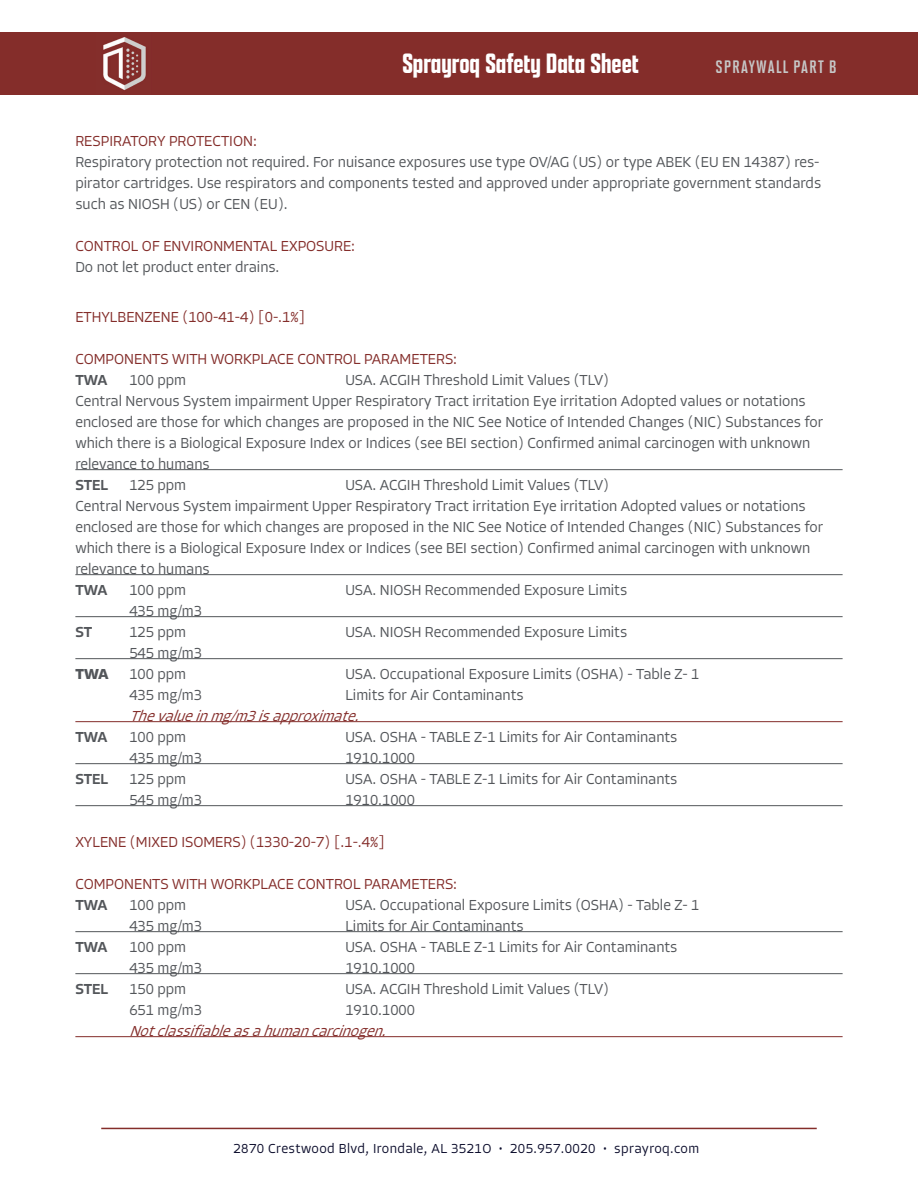
<style>
.page{position:relative;width:918px;height:1188px;background:#fff}
.page>*{position:absolute;margin:0;border:0;box-sizing:border-box;transform-origin:0 0}
.t1{font:600 30px "Apotek Comp";color:#fff}
.t2{font:700 18px "Solano Gothic Pro MVB";letter-spacing:.06em;color:#c6c7c7}
.t3{font:300 15px/21px "Allotrope";color:#53565a}
.t4{font:300 15px "Allotrope";color:#842d2a}
.t5{font:italic 300 15px "Allotrope";color:#842d2a}
.t6{font:500 15px "Allotrope";color:#53565a}
.t7{font:700 15px "Allotrope";color:#53565a}
.t8{font:300 13.5px "Allotrope";letter-spacing:.03em;color:#0c0d2c}
</style>
<div class="page">
<hr style="left:101px;top:1128px;width:716px;height:1px;background:#842d2a">
<div style="left:0;top:33px;width:918px;height:62px;background:#842d2a"></div>
<img style="left:103px;top:37px;width:43px;height:53px">
<hr style="left:75px;top:469px;width:768px;height:1px;background:#53565a">
<hr style="left:75px;top:574px;width:768px;height:1px;background:#53565a">
<hr style="left:75px;top:616px;width:768px;height:1px;background:#53565a">
<hr style="left:75px;top:658px;width:768px;height:1px;background:#53565a">
<hr style="left:75px;top:721px;width:768px;height:1px;background:#842d2a">
<hr style="left:75px;top:763px;width:768px;height:1px;background:#53565a">
<hr style="left:75px;top:805px;width:768px;height:1px;background:#53565a">
<hr style="left:75px;top:931px;width:768px;height:1px;background:#53565a">
<hr style="left:75px;top:973px;width:768px;height:1px;background:#53565a">
<hr style="left:75px;top:1036px;width:768px;height:1px;background:#842d2a">
<h1 class="t1" style="left:402px;top:45px;width:238px">Sprayroq Safety Data Sheet</h1>
<p class="t2" style="left:715px;top:55px;width:123px">SPRAYWALL PART B</p>
<p class="t4" style="left:75px;top:131px;width:183px">RESPIRATORY PROTECTION:</p>
<p class="t3" style="left:75px;top:152px;width:747px;text-align:justify">Respiratory protection not required. For nuisance exposures use type OV/AG (US) or type ABEK (EU EN 14387) res&shy;pirator cartridges. Use respirators and components tested and approved under appropriate government standards such as NIOSH (US) or CEN (EU).</p>
<p class="t4" style="left:75px;top:236px;width:281px">CONTROL OF ENVIRONMENTAL EXPOSURE:</p>
<p class="t3" style="left:75px;top:257px;width:206px">Do not let product enter drains.</p>
<p class="t4" style="left:75px;top:307px;width:232px">ETHYLBENZENE (100-41-4) [0-.1%]</p>
<p class="t4" style="left:75px;top:349px;width:383px">COMPONENTS WITH WORKPLACE CONTROL PARAMETERS:</p>
<p class="t6" style="left:75px;top:370px;width:33px">TWA</p>
<p class="t3" style="left:129px;top:370px;width:58px">100 ppm</p>
<p class="t3" style="left:75px;top:370px;width:750px;text-indent:270px">USA. ACGIH Threshold Limit Values (TLV)<br>Central Nervous System impairment Upper Respiratory Tract irritation Eye irritation Adopted values or notations enclosed are those for which changes are proposed in the NIC See Notice of Intended Changes (NIC) Substances for which there is a Biological Exposure Index or Indices (see BEI section) Confirmed animal carcinogen with unknown relevance to humans</p>
<p class="t6" style="left:75px;top:475px;width:34px">STEL</p>
<p class="t3" style="left:129px;top:475px;width:58px">125 ppm</p>
<p class="t3" style="left:75px;top:475px;width:750px;text-indent:270px">USA. ACGIH Threshold Limit Values (TLV)<br>Central Nervous System impairment Upper Respiratory Tract irritation Eye irritation Adopted values or notations enclosed are those for which changes are proposed in the NIC See Notice of Intended Changes (NIC) Substances for which there is a Biological Exposure Index or Indices (see BEI section) Confirmed animal carcinogen with unknown relevance to humans</p>
<p class="t6" style="left:75px;top:580px;width:33px">TWA</p>
<p class="t3" style="left:129px;top:580px;width:58px">100 ppm</p>
<p class="t3" style="left:345px;top:580px;width:283px">USA. NIOSH Recommended Exposure Limits</p>
<p class="t3" style="left:129px;top:601px;width:74px">435 mg/m3</p>
<p class="t6" style="left:75px;top:622px;width:18px">ST</p>
<p class="t3" style="left:129px;top:622px;width:58px">125 ppm</p>
<p class="t3" style="left:345px;top:622px;width:283px">USA. NIOSH Recommended Exposure Limits</p>
<p class="t3" style="left:129px;top:643px;width:74px">545 mg/m3</p>
<p class="t7" style="left:75px;top:664px;width:35px">TWA</p>
<p class="t3" style="left:129px;top:664px;width:58px">100 ppm</p>
<p class="t3" style="left:345px;top:664px;width:355px">USA. Occupational Exposure Limits (OSHA) - Table Z- 1</p>
<p class="t3" style="left:129px;top:685px;width:74px">435 mg/m3</p>
<p class="t3" style="left:345px;top:685px;width:180px">Limits for Air Contaminants</p>
<p class="t5" style="left:129px;top:706px;width:238px">Thevalueinmg/m3isapproximate.</p>
<p class="t6" style="left:75px;top:727px;width:33px">TWA</p>
<p class="t3" style="left:129px;top:727px;width:58px">100 ppm</p>
<p class="t3" style="left:345px;top:727px;width:334px">USA. OSHA - TABLE Z-1 Limits for Air Contaminants</p>
<p class="t3" style="left:129px;top:748px;width:74px">435 mg/m3</p>
<p class="t3" style="left:345px;top:748px;width:71px">1910.1000</p>
<p class="t6" style="left:75px;top:769px;width:34px">STEL</p>
<p class="t3" style="left:129px;top:769px;width:58px">125 ppm</p>
<p class="t3" style="left:345px;top:769px;width:334px">USA. OSHA - TABLE Z-1 Limits for Air Contaminants</p>
<p class="t3" style="left:129px;top:790px;width:74px">545 mg/m3</p>
<p class="t3" style="left:345px;top:790px;width:71px">1910.1000</p>
<p class="t4" style="left:75px;top:832px;width:311px">XYLENE (MIXED ISOMERS) (1330-20-7) [.1-.4%]</p>
<p class="t4" style="left:75px;top:874px;width:383px">COMPONENTS WITH WORKPLACE CONTROL PARAMETERS:</p>
<p class="t6" style="left:75px;top:895px;width:33px">TWA</p>
<p class="t3" style="left:129px;top:895px;width:58px">100 ppm</p>
<p class="t3" style="left:345px;top:895px;width:355px">USA. Occupational Exposure Limits (OSHA) - Table Z- 1</p>
<p class="t3" style="left:129px;top:916px;width:74px">435 mg/m3</p>
<p class="t3" style="left:345px;top:916px;width:180px">Limits for Air Contaminants</p>
<p class="t6" style="left:75px;top:937px;width:33px">TWA</p>
<p class="t3" style="left:129px;top:937px;width:58px">100 ppm</p>
<p class="t3" style="left:345px;top:937px;width:334px">USA. OSHA - TABLE Z-1 Limits for Air Contaminants</p>
<p class="t3" style="left:129px;top:958px;width:74px">435 mg/m3</p>
<p class="t3" style="left:345px;top:958px;width:71px">1910.1000</p>
<p class="t6" style="left:75px;top:979px;width:34px">STEL</p>
<p class="t3" style="left:129px;top:979px;width:58px">150 ppm</p>
<p class="t3" style="left:345px;top:979px;width:265px">USA. ACGIH Threshold Limit Values (TLV)</p>
<p class="t3" style="left:129px;top:1000px;width:74px">651 mg/m3</p>
<p class="t3" style="left:345px;top:1000px;width:71px">1910.1000</p>
<p class="t5" style="left:129px;top:1021px;width:265px">Notclassifiableasahumancarcinogen.</p>
<p class="t8" style="left:233px;top:1139px;width:467px">2870 Crestwood Blvd, Irondale, AL 3521O • 205.957.0020 • sprayroq.com</p>
</div>
